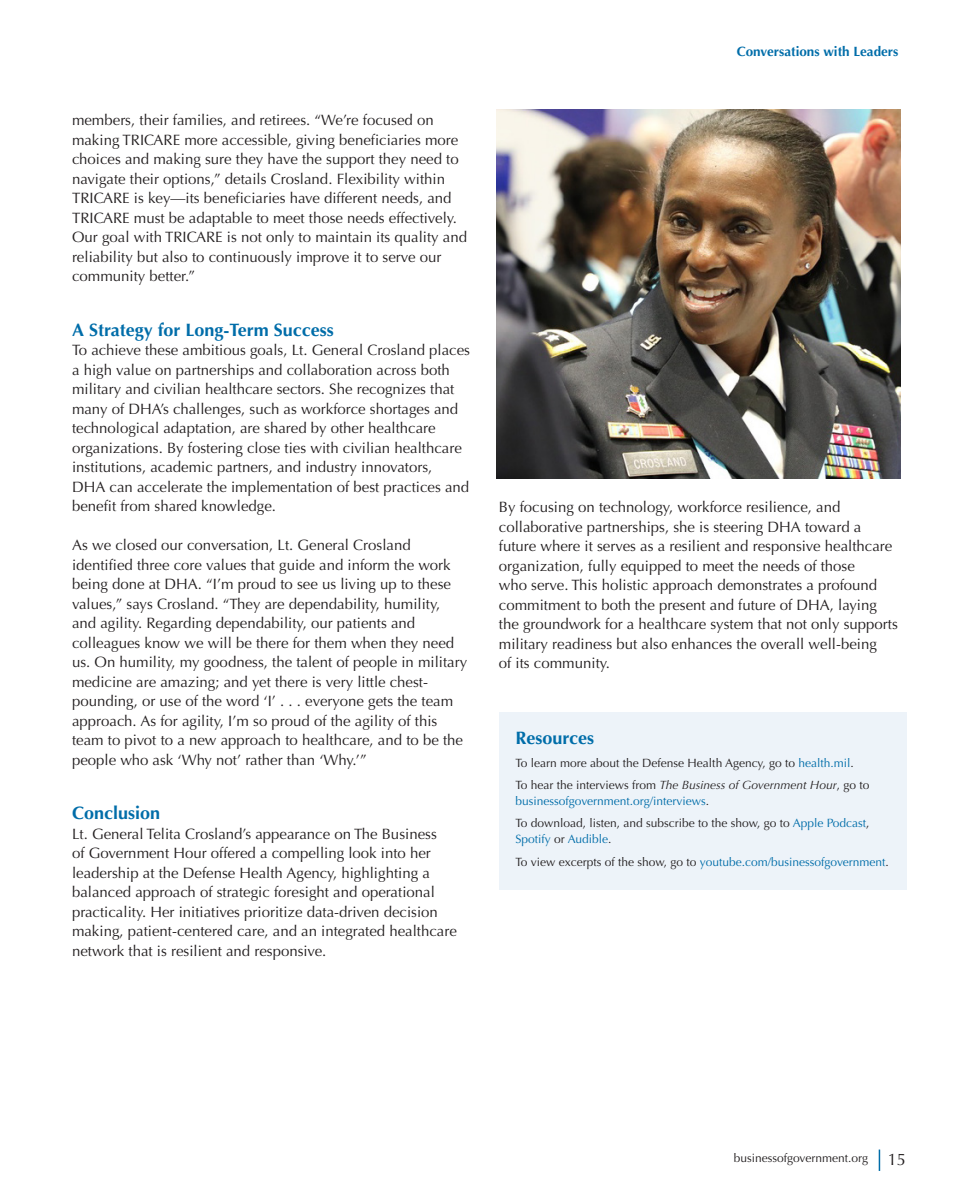
<style>
.page{position:relative;width:972px;height:1188px;background:#fff}
.page>*{position:absolute;margin:0;border:0;box-sizing:border-box;transform-origin:0 0}
.Heading_2{font:700 18px "Optima";color:#006da9}
.Body_Text{font:15px/19.5px "Optima";color:#231f20}
.t1{font:700 13.5px "Optima";color:#006da9}
.Resources{font:12px/15.8px "Optima";color:#231f20}
.Resources-2{font:12px/15.8px "Optima";color:#006da9}
.s1{color:#006da9}
.s2{color:#231f20}
.s3{font-style:italic;color:#231f20}
.s4{font-size:16.5px}
</style>
<div class="page">
<svg style="left:879px;top:1150px;width:1px;height:21px"></svg>
<div style="left:499px;top:712px;width:408px;height:178px;background:#edf3f9"></div>
<img style="left:497px;top:109px;width:404px;height:369px">
<p class="Body_Text" style="left:72px;top:110px;width:397px">members, their families, and retirees. “We’re focused on making TRICARE more accessible, giving beneficiaries more choices and making sure they have the support they need to navigate their options,” details Crosland. Flexibility within TRICARE is key—its beneficiaries have different needs, and TRICARE must be adaptable to meet those needs effectively.<br>Our goal with TRICARE is not only to maintain its quality and reliability but also to continuously improve it to serve our community better.”</p>
<p class="Heading_2" style="left:72px;top:319px;width:263px">A Strategy for Long-Term Success</p>
<p class="Body_Text" style="left:72px;top:340px;width:400px">To achieve these ambitious goals, Lt. General Crosland places a high value on partnerships and collaboration across both military and civilian healthcare sectors. She recognizes that many of DHA’s challenges, such as workforce shortages and technological adaptation, are shared by other healthcare organizations. By fostering close ties with civilian healthcare institutions, academic partners, and industry innovators,<br>DHA can accelerate the implementation of best practices and benefit from shared knowledge.</p>
<p class="Body_Text" style="left:72px;top:535px;width:397px">As we closed our conversation, Lt. General Crosland identified three core values that guide and inform the work being done at DHA. “I’m proud to see us living up to these values,” says Crosland. “They are dependability, humility, and agility. Regarding dependability, our patients and colleagues know we will be there for them when they need us. On humility, my goodness, the talent of people in military medicine are amazing; and yet there is very little chest&shy;pounding, or use of the word ‘I’ . . . everyone gets the team approach. As for agility, I’m so proud of the agility of this team to pivot to a new approach to healthcare, and to be the people who ask ‘Why not’ rather than ‘Why.’”</p>
<p class="Heading_2" style="left:72px;top:803px;width:90px">Conclusion</p>
<p class="Body_Text" style="left:72px;top:824px;width:386px">Lt. General Telita Crosland’s appearance on The Business<br>of Government Hour offered a compelling look into her leadership at the Defense Health Agency, highlighting a balanced approach of strategic foresight and operational practicality. Her initiatives prioritize data-driven decision making, patient-centered care, and an integrated healthcare network that is resilient and responsive.</p>
<p class="t1" style="left:737px;top:44px;width:163px">Conversations with Leaders</p>
<p class="Body_Text" style="left:499px;top:498px;width:400px">By focusing on technology, workforce resilience, and collaborative partnerships, she is steering DHA toward a future where it serves as a resilient and responsive healthcare organization, fully equipped to meet the needs of those<br>who serve. This holistic approach demonstrates a profound commitment to both the present and future of DHA, laying the groundwork for a healthcare system that not only supports military readiness but also enhances the overall well-being<br>of its community.</p>
<p class="Heading_2" style="left:515px;top:727px;width:80px">Resources</p>
<p class="Resources" style="left:515px;top:755px;width:340px">To learn more about the Defense Health Agency, go to <span class="s1">health.mil</span>.</p>
<p class="Resources-2" style="left:515px;top:777px;width:356px"><span class="s2">To hear the interviews from</span> <span class="s3">The Business of Government Hour</span><span class="s2">, go to </span>businessofgovernment.org/interviews<span class="s2">.</span></p>
<p class="Resources" style="left:515px;top:816px;width:356px">To download, listen, and subscribe to the show, go to <span class="s1">Apple Podcast</span>,<br><span class="s1">Spotify</span> or <span class="s1">Audible</span>.</p>
<p class="Resources-2" style="left:515px;top:854px;width:375px"><span class="s2">To view excerpts of the show, go to</span> youtube.com/businessofgovernment<span class="s2">.</span></p>
<p class="Resources" style="left:734px;top:1150px;width:174px">businessofgovernment.org <span class="s4">15</span></p>
</div>
